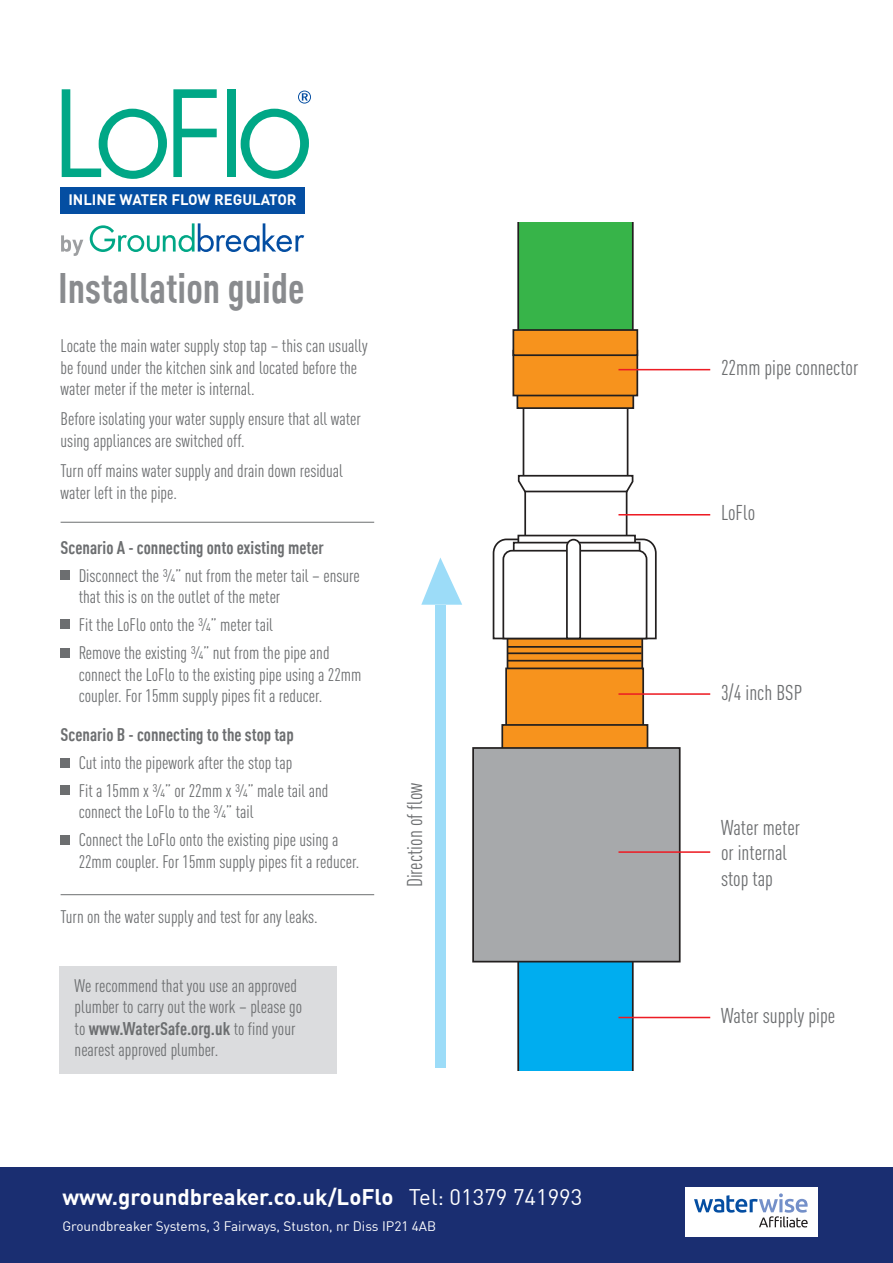
<style>
.page{position:relative;width:893px;height:1263px;background:#fff}
.page>*{position:absolute;margin:0;border:0;box-sizing:border-box;transform-origin:0 0}
.t1{font:700 condensed 41.7px "DINOT";color:#898b8e}
.t2{font:700 22.2px "DINOT";color:#fff}
.t3{font:condensed 21.15px/25.3px "DINOT";color:#6c6e70}
.t4{font:condensed 18px/21.6px "DINOT";color:#6c6e70}
.t5{font:700 condensed 18px "DINOT";color:#6c6e70}
.t6{font:700 14.85px "DINOT";color:#fff}
.t7{font:13.5px "DINOT";color:#fff}
.s1{font-weight:700}
.s2{font-weight:400}
</style>
<div class="page">
<div style="left:60px;top:966px;width:277px;height:107px;background:#dbdcde"></div>
<div style="left:0;top:1167px;width:893px;height:96px;background:#1a2e71"></div>
<div style="left:686px;top:1187px;width:132px;height:49px;background:#fff"></div>
<svg style="left:694px;top:1193px;width:114px;height:34px"></svg>
<svg style="left:62px;top:89px;width:105px;height:90px"></svg>
<svg style="left:173px;top:89px;width:44px;height:88px"></svg>
<div style="left:227px;top:89px;width:8px;height:88px;background:#00a786"></div>
<svg style="left:241px;top:91px;width:70px;height:88px"></svg>
<svg style="left:90px;top:223px;width:214px;height:29px"></svg>
<svg style="left:61px;top:235px;width:22px;height:21px"></svg>
<div style="left:60px;top:187px;width:245px;height:26px;background:#044ea2"></div>
<div style="left:518px;top:210px;width:115px;height:123px;background:#37b449"></div>
<div style="left:517px;top:210px;width:117px;height:123px;border:2px solid #221f1f"></div>
<div style="left:518px;top:952px;width:115px;height:122px;background:#00adef"></div>
<div style="left:517px;top:951px;width:117px;height:123px;border:2px solid #221f1f"></div>
<div style="left:507px;top:633px;width:135px;height:40px;background:#f7931d"></div>
<div style="left:507px;top:633px;width:136px;height:41px;border:2px solid #221f1f"></div>
<div style="left:523px;top:403px;width:105px;height:82px;border:2px solid #221f1f"></div>
<div style="left:524px;top:487px;width:103px;height:53px;border:2px solid #221f1f"></div>
<svg style="left:517px;top:474px;width:117px;height:19px"></svg>
<div style="left:517px;top:535px;width:119px;height:14px;border:2px solid #221f1f"></div>
<svg style="left:492px;top:538px;width:165px;height:102px"></svg>
<div style="left:517px;top:372px;width:116px;height:36px;background:#f7931d"></div>
<div style="left:516px;top:371px;width:118px;height:38px;border:2px solid #221f1f"></div>
<div style="left:513px;top:351px;width:124px;height:44px;background:#f7931d"></div>
<div style="left:512px;top:350px;width:126px;height:46px;border:2px solid #221f1f"></div>
<div style="left:513px;top:330px;width:124px;height:25px;background:#f7931d"></div>
<div style="left:512px;top:329px;width:126px;height:27px;border:2px solid #221f1f"></div>
<div style="left:506px;top:668px;width:137px;height:69px;background:#f7931d"></div>
<div style="left:505px;top:667px;width:139px;height:71px;border:2px solid #221f1f"></div>
<div style="left:502px;top:725px;width:145px;height:36px;background:#f7931d"></div>
<div style="left:501px;top:724px;width:147px;height:38px;border:2px solid #221f1f"></div>
<hr style="left:508px;top:646px;width:133px;height:2px;background:#221f1f">
<hr style="left:508px;top:652px;width:133px;height:2px;background:#221f1f">
<hr style="left:508px;top:660px;width:133px;height:1px;background:#221f1f">
<div style="left:473px;top:748px;width:207px;height:214px;background:#a7a9ab"></div>
<div style="left:472px;top:747px;width:209px;height:215px;border:2px solid #221f1f"></div>
<div style="left:494px;top:1071px;width:160px;height:25px;background:#fff"></div>
<div style="left:494px;top:207px;width:160px;height:14px;background:#fff"></div>
<hr style="left:618px;top:369px;width:92px;height:1px;background:#ed1c24">
<hr style="left:618px;top:514px;width:92px;height:1px;background:#ed1c24">
<hr style="left:618px;top:693px;width:92px;height:2px;background:#ed1c24">
<hr style="left:618px;top:851px;width:92px;height:2px;background:#ed1c24">
<hr style="left:618px;top:1017px;width:92px;height:1px;background:#ed1c24">
<div style="left:435px;top:605px;width:11px;height:462px;background:#9cdcf8"></div>
<svg style="left:421px;top:557px;width:41px;height:48px"></svg>
<hr style="left:61px;top:522px;width:313px;height:1px;background:#6c6e70">
<hr style="left:61px;top:894px;width:313px;height:1px;background:#6c6e70">
<div style="left:61px;top:571px;width:9px;height:9px;background:#6c6e70"></div>
<div style="left:61px;top:619px;width:9px;height:10px;background:#6c6e70"></div>
<div style="left:61px;top:648px;width:9px;height:10px;background:#6c6e70"></div>
<div style="left:61px;top:758px;width:9px;height:10px;background:#6c6e70"></div>
<div style="left:61px;top:785px;width:9px;height:9px;background:#6c6e70"></div>
<div style="left:61px;top:835px;width:9px;height:9px;background:#6c6e70"></div>
<p class="t6" style="left:68px;top:193px;width:230px">INLINE WATER FLOW REGULATOR</p>
<h1 class="t1" style="left:58px;top:273px;width:248px">Installation guide</h1>
<p class="t4" style="left:61px;top:337px;width:308px">Locate the main water supply stop tap – this can usually be found under the kitchen sink and located before the water meter if the meter is internal.</p>
<p class="t4" style="left:61px;top:410px;width:302px">Before isolating your water supply ensure that all water using appliances are switched off.</p>
<p class="t4" style="left:61px;top:462px;width:284px">Turn off mains water supply and drain down residual water left in the pipe.</p>
<p class="t5" style="left:61px;top:541px;width:265px">Scenario A - connecting onto existing meter</p>
<p class="t4" style="left:79px;top:566px;width:283px">Disconnect the ¾” nut from the meter tail – ensure that this is on the outlet of the meter</p>
<p class="t4" style="left:79px;top:613px;width:252px;line-height:27.9px">Fit the LoFlo onto the ¾” meter tail<br>Remove the existing ¾” nut from the pipe and</p>
<p class="t4" style="left:79px;top:665px;width:284px">connect the LoFlo to the existing pipe using a 22mm coupler. For 15mm supply pipes fit a reducer.</p>
<p class="t5" style="left:61px;top:728px;width:235px">Scenario B - connecting to the stop tap</p>
<p class="t4" style="left:79px;top:750px;width:251px;line-height:27.9px">Cut into the pipework after the stop tap<br>Fit a 15mm x ¾” or 22mm x ¾” male tail and</p>
<p class="t4" style="left:79px;top:800px;width:261px;line-height:27.9px">connect the LoFlo to the ¾” tail<br>Connect the LoFlo onto the existing pipe using a</p>
<p class="t4" style="left:79px;top:852px;width:282px">22mm coupler. For 15mm supply pipes fit a reducer.</p>
<p class="t4" style="left:61px;top:907px;width:259px">Turn on the water supply and test for any leaks.</p>
<p class="t4" style="left:75px;top:976px;width:229px">We recommend that you use an approved plumber to carry out the work – please go to <span class="s1">www.WaterSafe.org.uk</span> to find your nearest approved plumber.</p>
<p class="t3" style="left:403px;top:887px;width:106px;rotate:-90deg">Direction of flow</p>
<p class="t2" style="left:62px;top:1188px;width:522px">www.groundbreaker.co.uk/LoFlo <span class="s2">Tel: 01379 741993</span></p>
<p class="t7" style="left:62px;top:1221px;width:375px">Groundbreaker Systems, 3 Fairways, Stuston, nr Diss IP21 4AB</p>
<p class="t3" style="left:721px;top:356px;width:139px">22mm pipe connector</p>
<p class="t3" style="left:721px;top:501px;width:36px">LoFlo</p>
<p class="t3" style="left:721px;top:681px;width:83px">3/4 inch BSP</p>
<p class="t3" style="left:721px;top:816px;width:81px">Water meter or internal stop tap</p>
<p class="t3" style="left:721px;top:1004px;width:116px">Water supply pipe</p>
</div>
